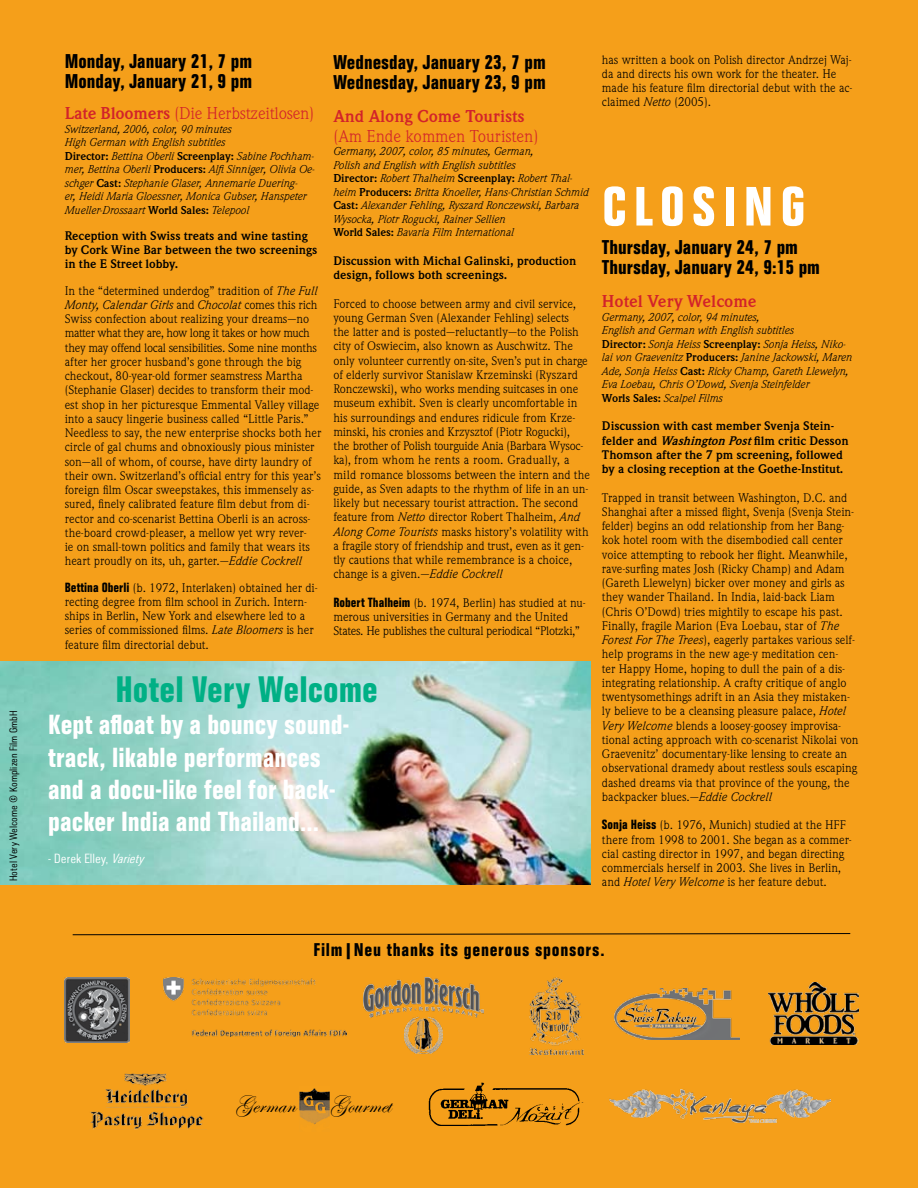
<style>
.page{position:relative;width:918px;height:1188px;background:#f59f1a}
.page>*{position:absolute;margin:0;border:0;box-sizing:border-box;transform-origin:0 0}
.t1{font:54px "Goethe Titel";color:#fff}
.t2{font:36px "Goethe Titel";color:#00b085}
.t3{font:27px/32.4px "Goethe Titel";color:#fff}
.t4{font:23.7px "Edwardian Script ITC";color:#000}
.t5{font:19.5px/19.5px "Goethe Titel";color:#000}
.t6{font:18px "Goethe Text";letter-spacing:-.01em;color:#d2232a}
.t7{font:700 18px "Goethe Text";color:#d2232a}
.t8{font:18px "Goethe Titel";letter-spacing:.04em;color:#000}
.t9{font:13.05px/14.2px "Goethe Text";color:#000}
.t10{font:700 13.05px/14.2px "Goethe Text";color:#000}
.t11{font:300 13.05px "Goethe Titel";color:#fff}
.t12{font:italic 12px/13.5px "Goethe Text";letter-spacing:-.01em;color:#000}
.t13{font:300 10.5px "Goethe Titel";color:#000}
.s1{font-weight:700}
.s2{font-weight:700;font-style:normal}
.s3{font-style:italic}
.s4{font-family:"Goethe Titel"}
</style>
<div class="page">
<img style="left:0;top:661px;width:590px;height:224px">
<img style="left:429px;top:1083px;width:154px;height:43px">
<svg style="left:72px;top:933px;width:779px;height:2px;background:#7d510c"></svg>
<img style="left:90px;top:1073px;width:116px;height:57px">
<img style="left:529px;top:978px;width:55px;height:76px">
<img style="left:768px;top:982px;width:91px;height:63px">
<img style="left:363px;top:978px;width:121px;height:75px">
<img style="left:299px;top:1088px;width:30px;height:37px">
<img style="left:610px;top:1089px;width:220px;height:33px">
<img style="left:164px;top:978px;width:183px;height:59px">
<img style="left:65px;top:978px;width:64px;height:65px">
<img style="left:614px;top:988px;width:126px;height:51px">
<p class="t13" style="left:7px;top:881px;width:172px;rotate:-90deg">Hotel Very Welcome © Komplizen Film GmbH</p>
<h3 class="t5" style="left:65px;top:52px;width:189px">Monday, January 21, 7 pm<br>Monday, January 21, 9 pm</h3>
<h3 class="t6" style="left:65px;top:103px;width:251px"><span class="s1">Late Bloomers</span> (Die Herbstzeitlosen)</h3>
<p class="t12" style="left:65px;top:122px;width:252px">Switzerland, 2006, color, 90 minutes<br>High German with English subtitles<br><span class="s2">Director:</span> Bettina Oberli <span class="s2">Screenplay:</span> Sabine Pochham&shy;mer, Bettina Oberli <span class="s2">Producers:</span> Alfi Sinniger, Olivia Oe&shy;schger <span class="s2">Cast:</span> Stephanie Glaser, Annemarie Duering-<br>er, Heidi Maria Gloessner, Monica Gubser, Hanspeter Mueller-Drossaart <span class="s2">World Sales:</span> Telepool</p>
<p class="t10" style="left:65px;top:229px;width:254px">Reception with Swiss treats and wine tasting by Cork Wine Bar between the two screenings in the E Street lobby.</p>
<p class="t9" style="left:65px;top:283px;width:258px">In the “determined underdog” tradition of <span class="s3">The Full Monty, Calendar Girls</span> and <span class="s3">Chocolat</span> comes this rich Swiss confection about realizing your dreams—no matter what they are, how long it takes or how much they may offend local sensibilities. Some nine months after her grocer husband’s gone through the big checkout, 80-year-old former seamstress Martha (Stephanie Glaser) decides to transform their mod&shy;est shop in her picturesque Emmental Valley village into a saucy lingerie business called “Little Paris.” Needless to say, the new enterprise shocks both her circle of gal chums and obnoxiously pious minister son—all of whom, of course, have dirty laundry of their own. Switzerland’s official entry for this year’s foreign film Oscar sweepstakes, this immensely as&shy;sured, finely calibrated feature film debut from di&shy;rector and co-scenarist Bettina Oberli is an across&shy;the-board crowd-pleaser, a mellow yet wry rever-<br>ie on small-town politics and family that wears its heart proudly on its, uh, garter.<span class="s3">—Eddie Cockrell</span></p>
<p class="t9" style="left:65px;top:580px;width:254px"><span class="s4">Bettina Oberli</span> (b. 1972, Interlaken) obtained her di&shy;recting degree from film school in Zurich. Intern&shy;ships in Berlin, New York and elsewhere led to a series of commissioned films. <span class="s3">Late Bloomers</span> is her feature film directorial debut.</p>
<h2 class="t2" style="left:115px;top:668px;width:264px">Hotel Very Welcome</h2>
<h3 class="t3" style="left:48px;top:709px;width:303px">Kept afloat by a bouncy sound&shy;track, likable performances and a docu-like feel for back&shy;packer India and Thailand...</h3>
<p class="t11" style="left:48px;top:850px;width:101px">- Derek Elley, <span class="s3">Variety</span></p>
<h3 class="t5" style="left:333px;top:53px;width:214px">Wednesday, January 23, 7 pm<br>Wednesday, January 23, 9 pm</h3>
<h3 class="t7" style="left:333px;top:106px;width:193px">And Along Come Tourists</h3>
<h3 class="t6" style="left:333px;top:126px;width:207px">(Am Ende kommen Touristen)</h3>
<p class="t12" style="left:333px;top:145px;width:257px">Germany, 2007, color, 85 minutes, German,<br>Polish and English with English subtitles<br><span class="s2">Director:</span> Robert Thalheim <span class="s2">Screenplay:</span> Robert Thal&shy;heim <span class="s2">Producers:</span> Britta Knoeller, Hans-Christian Schmid <span class="s2">Cast:</span> Alexander Fehling, Ryszard Ronczewski, Barbara Wysocka, Piotr Rogucki, Rainer Sellien<br><span class="s2">World Sales:</span> Bavaria Film International</p>
<p class="t10" style="left:333px;top:254px;width:244px">Discussion with Michal Galinski, production design, follows both screenings.</p>
<p class="t9" style="left:333px;top:297px;width:258px">Forced to choose between army and civil service, young German Sven (Alexander Fehling) selects<br>the latter and is posted—reluctantly—to the Polish city of Oswiecim, also known as Auschwitz. The only volunteer currently on-site, Sven’s put in charge of elderly survivor Stanislaw Krzeminski (Ryszard Ronczewski), who works mending suitcases in one museum exhibit. Sven is clearly uncomfortable in his surroundings and endures ridicule from Krze&shy;minski, his cronies and Krzysztof (Piotr Rogucki),<br>the brother of Polish tourguide Ania (Barbara Wysoc&shy;ka), from whom he rents a room. Gradually, a mild romance blossoms between the intern and the guide, as Sven adapts to the rhythm of life in an un&shy;likely but necessary tourist attraction. The second feature from <span class="s3">Netto</span> director Robert Thalheim, <span class="s3">And Along Come Tourists</span> masks history’s volatility with a fragile story of friendship and trust, even as it gen&shy;tly cautions that while remembrance is a choice, change is a given.<span class="s3">—Eddie Cockrell</span></p>
<p class="t9" style="left:333px;top:596px;width:254px"><span class="s4">Robert Thalheim</span> (b. 1974, Berlin) has studied at nu&shy;merous universities in Germany and the United<br>States. He publishes the cultural periodical “Plotzki,”</p>
<p class="t9" style="left:602px;top:52px;width:252px">has written a book on Polish director Andrzej Waj&shy;da and directs his own work for the theater. He made his feature film directorial debut with the ac&shy;claimed <span class="s3">Netto</span> (2005).</p>
<h1 class="t1" style="left:602px;top:175px;width:205px">C L O S I N G</h1>
<h3 class="t5" style="left:602px;top:238px;width:220px">Thursday, January 24, 7 pm<br>Thursday, January 24, 9:15 pm</h3>
<h3 class="t7" style="left:602px;top:291px;width:156px">Hotel Very Welcome</h3>
<p class="t12" style="left:602px;top:310px;width:252px">Germany, 2007, color, 94 minutes,<br>English and German with English subtitles<br><span class="s2">Director:</span> Sonja Heiss <span class="s2">Screenplay:</span> Sonja Heiss, Niko&shy;lai von Graevenitz <span class="s2">Producers:</span> Janine Jackowski, Maren Ade, Sonja Heiss <span class="s2">Cast:</span> Ricky Champ, Gareth Llewelyn, Eva Loebau, Chris O’Dowd, Svenja Steinfelder<br><span class="s2">Worls Sales:</span> Scalpel Films</p>
<p class="t10" style="left:602px;top:419px;width:248px">Discussion with cast member Svenja Stein&shy;felder and <span class="s3">WashingtonPost</span>film critic Desson Thomson after the 7 pm screening, followed by a closing reception at the Goethe-Institut.</p>
<p class="t9" style="left:602px;top:490px;width:258px">Trapped in transit between Washington, D.C. and Shanghai after a missed flight, Svenja (Svenja Stein&shy;felder) begins an odd relationship from her Bang&shy;kok hotel room with the disembodied call center voice attempting to rebook her flight. Meanwhile, rave-surfing mates Josh (Ricky Champ) and Adam (Gareth Llewelyn) bicker over money and girls as they wander Thailand. In India, laid-back Liam (Chris O’Dowd) tries mightily to escape his past.<br>Finally, fragile Marion (Eva Loebau, star of <span class="s3">The Forest For The Trees</span>), eagerly partakes various self&shy;help programs in the new age-y meditation cen-<br>ter Happy Home, hoping to dull the pain of a dis&shy;integrating relationship. A crafty critique of anglo twentysomethings adrift in an Asia they mistaken&shy;ly believe to be a cleansing pleasure palace, <span class="s3">Hotel Very Welcome</span> blends a loosey-goosey improvisa&shy;tional acting approach with co-scenarist Nikolai von Graevenitz’ documentary-like lensing to create an observational dramedy about restless souls escaping dashed dreams via that province of the young, the backpacker blues.<span class="s3">—Eddie Cockrell</span></p>
<p class="t9" style="left:602px;top:818px;width:251px"><span class="s4">Sonja Heiss</span> (b. 1976, Munich) studied at the HFF there from 1998 to 2001. She began as a commer&shy;cial casting director in 1997, and began directing commercials herself in 2003. She lives in Berlin, and <span class="s3">Hotel Very Welcome</span> is her feature debut.</p>
<h3 class="t8" style="left:313px;top:939px;width:293px">Film|Neu thanks its generous sponsors.</h3>
<h3 class="t4" style="left:235px;top:1092px;width:62px">German</h3>
<h3 class="t4" style="left:330px;top:1092px;width:62px">Gourmet</h3>
</div>
